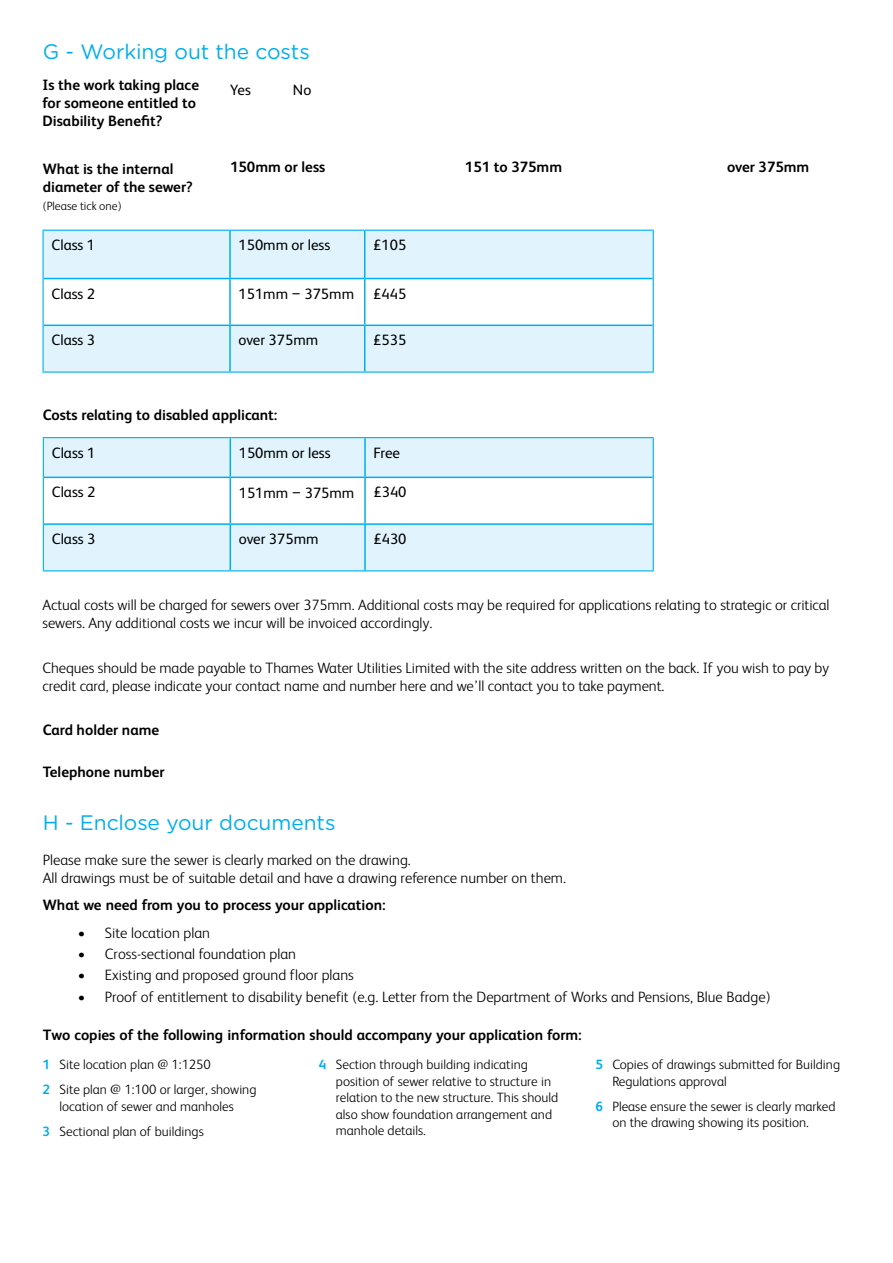
<style>
.page{position:relative;width:893px;height:1263px;background:#fff}
.page>*{position:absolute;margin:0;border:0;box-sizing:border-box;transform-origin:0 0}
.t1{font:21px "Gotham Rounded";letter-spacing:-.005em;color:#00aeef}
.t2{font:300 15px/18px "FS Albert";letter-spacing:-.005em;color:#000}
.t3{font:700 15px/18px "FS Albert";color:#000}
.t4{font:15px "FS Albert";color:#000}
.t5{font:300 13.5px/16.5px "FS Albert";color:#000}
.t6{font:300 12px "FS Albert";color:#000}
.s1{font-family:"Gotham Rounded"}
.s2{font-weight:700;color:#00aeef}
</style>
<div class="page">
<svg style="left:44px;top:231px;width:609px;height:140px;fill:#e1f4fd"></svg>
<hr style="left:43px;top:230px;width:187px;height:1px;background:#00aeef">
<hr style="left:43px;top:231px;width:1px;height:48px;background:#00aeef">
<hr style="left:230px;top:230px;width:135px;height:1px;background:#00aeef">
<hr style="left:365px;top:230px;width:289px;height:1px;background:#00aeef">
<hr style="left:653px;top:231px;width:1px;height:48px;background:#00aeef">
<hr style="left:43px;top:279px;width:1px;height:46px;background:#00aeef">
<hr style="left:653px;top:279px;width:1px;height:46px;background:#00aeef">
<hr style="left:43px;top:325px;width:1px;height:46px;background:#00aeef">
<hr style="left:653px;top:325px;width:1px;height:46px;background:#00aeef">
<hr style="left:43px;top:371px;width:187px;height:2px;background:#00aeef">
<hr style="left:230px;top:371px;width:135px;height:2px;background:#00aeef">
<hr style="left:365px;top:371px;width:289px;height:2px;background:#00aeef">
<hr style="left:229px;top:231px;width:2px;height:47px;background:#00aeef">
<hr style="left:364px;top:231px;width:1px;height:47px;background:#00aeef">
<hr style="left:44px;top:278px;width:186px;height:1px;background:#00aeef">
<hr style="left:230px;top:278px;width:135px;height:1px;background:#00aeef">
<hr style="left:229px;top:279px;width:2px;height:46px;background:#00aeef">
<hr style="left:365px;top:278px;width:288px;height:1px;background:#00aeef">
<hr style="left:364px;top:279px;width:1px;height:46px;background:#00aeef">
<hr style="left:44px;top:325px;width:186px;height:1px;background:#00aeef">
<hr style="left:230px;top:325px;width:135px;height:1px;background:#00aeef">
<hr style="left:229px;top:326px;width:2px;height:45px;background:#00aeef">
<hr style="left:365px;top:325px;width:288px;height:1px;background:#00aeef">
<hr style="left:364px;top:326px;width:1px;height:45px;background:#00aeef">
<svg style="left:44px;top:438px;width:609px;height:132px;fill:#e1f4fd"></svg>
<hr style="left:43px;top:437px;width:187px;height:1px;background:#00aeef">
<hr style="left:43px;top:438px;width:1px;height:39px;background:#00aeef">
<hr style="left:230px;top:437px;width:135px;height:1px;background:#00aeef">
<hr style="left:365px;top:437px;width:289px;height:1px;background:#00aeef">
<hr style="left:653px;top:438px;width:1px;height:39px;background:#00aeef">
<hr style="left:43px;top:477px;width:1px;height:47px;background:#00aeef">
<hr style="left:653px;top:477px;width:1px;height:47px;background:#00aeef">
<hr style="left:43px;top:524px;width:1px;height:46px;background:#00aeef">
<hr style="left:653px;top:524px;width:1px;height:46px;background:#00aeef">
<hr style="left:43px;top:570px;width:187px;height:1px;background:#00aeef">
<hr style="left:230px;top:570px;width:135px;height:1px;background:#00aeef">
<hr style="left:365px;top:570px;width:289px;height:1px;background:#00aeef">
<hr style="left:230px;top:438px;width:1px;height:39px;background:#00aeef">
<hr style="left:364px;top:438px;width:2px;height:39px;background:#00aeef">
<hr style="left:44px;top:477px;width:186px;height:1px;background:#00aeef">
<hr style="left:230px;top:477px;width:135px;height:1px;background:#00aeef">
<hr style="left:230px;top:478px;width:1px;height:45px;background:#00aeef">
<hr style="left:365px;top:477px;width:288px;height:1px;background:#00aeef">
<hr style="left:364px;top:478px;width:2px;height:45px;background:#00aeef">
<hr style="left:44px;top:523px;width:186px;height:2px;background:#00aeef">
<hr style="left:230px;top:523px;width:135px;height:2px;background:#00aeef">
<hr style="left:230px;top:525px;width:1px;height:45px;background:#00aeef">
<hr style="left:365px;top:523px;width:288px;height:2px;background:#00aeef">
<hr style="left:364px;top:525px;width:2px;height:45px;background:#00aeef">
<h1 class="t1" style="left:43px;top:37px;width:269px">G - Working out the costs</h1>
<p class="t3" style="left:43px;top:75px;width:158px">Is the work taking place for someone entitled to<br>Disability Benefit?</p>
<p class="t4" style="left:230px;top:80px;width:22px">Yes</p>
<p class="t4" style="left:293px;top:80px;width:20px">No</p>
<p class="t3" style="left:43px;top:159px;width:132px">What is the internal</p>
<p class="t3" style="left:230px;top:157px;width:97px">150mm or less</p>
<p class="t3" style="left:43px;top:177px;width:151px">diameter of the sewer?</p>
<p class="t6" style="left:43px;top:198px;width:80px">(Please tick one)</p>
<p class="t4" style="left:52px;top:235px;width:45px">Class 1</p>
<p class="t4" style="left:239px;top:235px;width:93px">150mm or less</p>
<p class="t4" style="left:373px;top:235px;width:34px">£105</p>
<p class="t4" style="left:52px;top:283px;width:45px">Class 2</p>
<p class="t4" style="left:239px;top:284px;width:117px">151mm <span class="s1">−</span> 375mm</p>
<p class="t4" style="left:373px;top:283px;width:34px">£445</p>
<p class="t4" style="left:52px;top:330px;width:45px">Class 3</p>
<p class="t4" style="left:239px;top:330px;width:81px">over 375mm</p>
<p class="t4" style="left:373px;top:330px;width:34px">£535</p>
<p class="t3" style="left:43px;top:405px;width:236px">Costs relating to disabled applicant:</p>
<p class="t4" style="left:52px;top:443px;width:45px">Class 1</p>
<p class="t4" style="left:239px;top:443px;width:93px">150mm or less</p>
<p class="t4" style="left:373px;top:443px;width:28px">Free</p>
<p class="t4" style="left:52px;top:482px;width:45px">Class 2</p>
<p class="t4" style="left:239px;top:483px;width:117px">151mm <span class="s1">−</span> 375mm</p>
<p class="t4" style="left:373px;top:482px;width:34px">£340</p>
<p class="t4" style="left:52px;top:529px;width:45px">Class 3</p>
<p class="t4" style="left:239px;top:529px;width:81px">over 375mm</p>
<p class="t4" style="left:373px;top:529px;width:34px">£430</p>
<p class="t3" style="left:465px;top:157px;width:99px">151 to 375mm</p>
<p class="t3" style="left:727px;top:157px;width:84px">over 375mm</p>
<p class="t2" style="left:43px;top:595px;width:788px">Actual costs will be charged for sewers over 375mm. Additional costs may be required for applications relating to strategic or critical sewers. Any additional costs we incur will be invoiced accordingly.</p>
<p class="t2" style="left:43px;top:658px;width:788px">Cheques should be made payable to Thames Water Utilities Limited with the site address written on the back. If you wish to pay by credit card, please indicate your contact name and number here and we’ll contact you to take payment.</p>
<p class="t3" style="left:43px;top:720px;width:118px">Card holder name</p>
<p class="t3" style="left:43px;top:762px;width:123px">Telephone number</p>
<h1 class="t1" style="left:43px;top:808px;width:294px">H - Enclose your documents</h1>
<p class="t2" style="left:43px;top:850px;width:525px">Please make sure the sewer is clearly marked on the drawing.<br>All drawings must be of suitable detail and have a drawing reference number on them.</p>
<p class="t3" style="left:43px;top:895px;width:344px">What we need from you to process your application:</p>
<p class="t2" style="left:78px;top:923px;width:134px">• Site location plan</p>
<p class="t2" style="left:78px;top:944px;width:220px">• Cross-sectional foundation plan</p>
<p class="t2" style="left:78px;top:965px;width:277px">• Existing and proposed ground floor plans</p>
<p class="t2" style="left:78px;top:987px;width:694px">• Proof of entitlement to disability benefit (e.g. Letter from the Department of Works and Pensions, Blue Badge)</p>
<p class="t3" style="left:43px;top:1025px;width:540px">Two copies of the following information should accompany your application form:</p>
<p class="t5" style="left:43px;top:1051px;width:215px;line-height:25px"><span class="s2">1</span> Site location plan @ 1:1250<br><span class="s2">2</span> Site plan @ 1:100 or larger, showing</p>
<p class="t5" style="left:43px;top:1093px;width:193px;line-height:25px;text-indent:17px">location of sewer and manholes<br><span class="s2">3</span> Sectional plan of buildings</p>
<p class="t5" style="left:336px;top:1056px;width:224px;text-indent:-17px"><span class="s2">4</span> Section through building indicating position of sewer relative to structure in relation to the new structure. This should also show foundation arrangement and manhole details.</p>
<p class="t5" style="left:612px;top:1056px;width:229px;text-indent:-17px"><span class="s2">5</span> Copies of drawings submitted for Building<br>Regulations approval</p>
<p class="t5" style="left:612px;top:1097px;width:225px;text-indent:-17px"><span class="s2">6</span> Please ensure the sewer is clearly marked on the drawing showing its position.</p>
</div>
